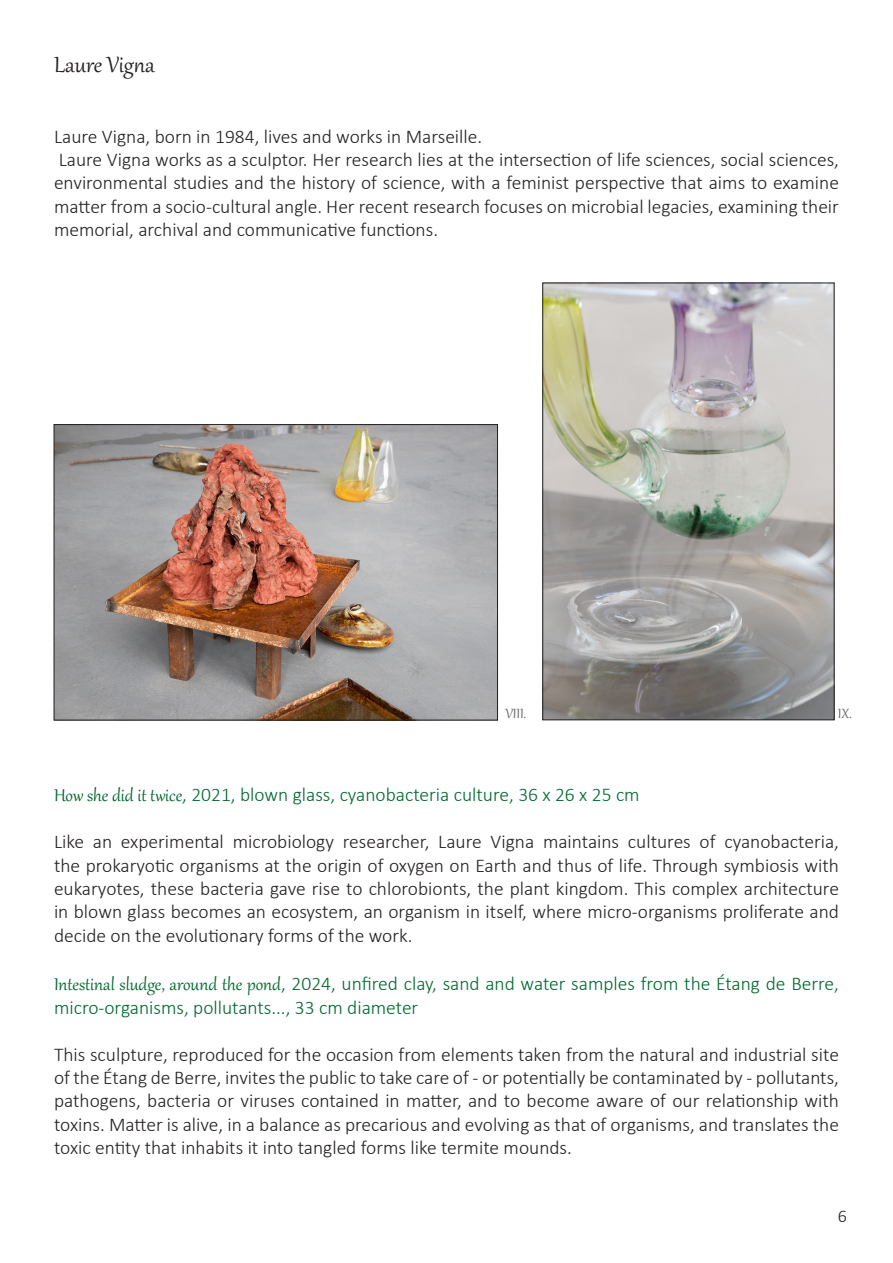
<style>
.page{position:relative;width:893px;height:1263px;background:#fff}
.page>*{position:absolute;margin:0;border:0;box-sizing:border-box;transform-origin:0 0}
.t1{font:27px "Gabriola";color:#231f20}
.t2{font:300 19.5px/23.4px "Calibri";color:#231f20;text-align:justify}
.t3{font:300 19.5px/23.4px "Calibri";color:#00672e}
.t4{font:300 18px "Calibri";color:#231f20}
.t5{font:16.5px "Gabriola";color:#636366}
.s1{font-family:"Gabriola";font-weight:400;font-size:21px}
</style>
<div class="page">
<img style="left:545px;top:285px;width:287px;height:433px">
<img style="left:56px;top:426px;width:440px;height:292px">
<div style="left:54px;top:424px;width:444px;height:296px;border:1px solid #231f20"></div>
<p class="t1" style="left:54px;top:47px;width:102px">Laure Vigna</p>
<p class="t2" style="left:54px;top:124px;width:430px">Laure Vigna, born in 1984, lives and works in Marseille.</p>
<p class="t2" style="left:54px;top:148px;width:786px">Laure Vigna works as a sculptor. Her research lies at the intersection of life sciences, social sciences, environmental studies and the history of science, with a feminist perspective that aims to examine matter from a socio-cultural angle. Her recent research focuses on microbial legacies, examining their memorial, archival and communicative functions.</p>
<p class="t5" style="left:505px;top:702px;width:22px">VIII.</p>
<p class="t5" style="left:838px;top:702px;width:16px">IX.</p>
<p class="t3" style="left:54px;top:783px;width:587px"><span class="s1">How she did it twice</span>, 2021, blown glass, cyanobacteria culture, 36 x 26 x 25 cm</p>
<p class="t2" style="left:54px;top:830px;width:786px">Like an experimental microbiology researcher, Laure Vigna maintains cultures of cyanobacteria, the prokaryotic organisms at the origin of oxygen on Earth and thus of life. Through symbiosis with eukaryotes, these bacteria gave rise to chlorobionts, the plant kingdom. This complex architecture in blown glass becomes an ecosystem, an organism in itself, where micro-organisms proliferate and decide on the evolutionary forms of the work.</p>
<p class="t3" style="left:54px;top:972px;width:786px"><span class="s1">Intestinal sludge, around the pond</span>, 2024, unfired clay, sand and water samples from the Étang de Berre, micro-organisms, pollutants..., 33 cm diameter</p>
<p class="t2" style="left:54px;top:1042px;width:786px">This sculpture, reproduced for the occasion from elements taken from the natural and industrial site of the Étang de Berre, invites the public to take care of - or potentially be contaminated by - pollutants, pathogens, bacteria or viruses contained in matter, and to become aware of our relationship with toxins. Matter is alive, in a balance as precarious and evolving as that of organisms, and translates the toxic entity that inhabits it into tangled forms like termite mounds.</p>
<p class="t4" style="left:838px;top:1205px;width:11px">6</p>
</div>
